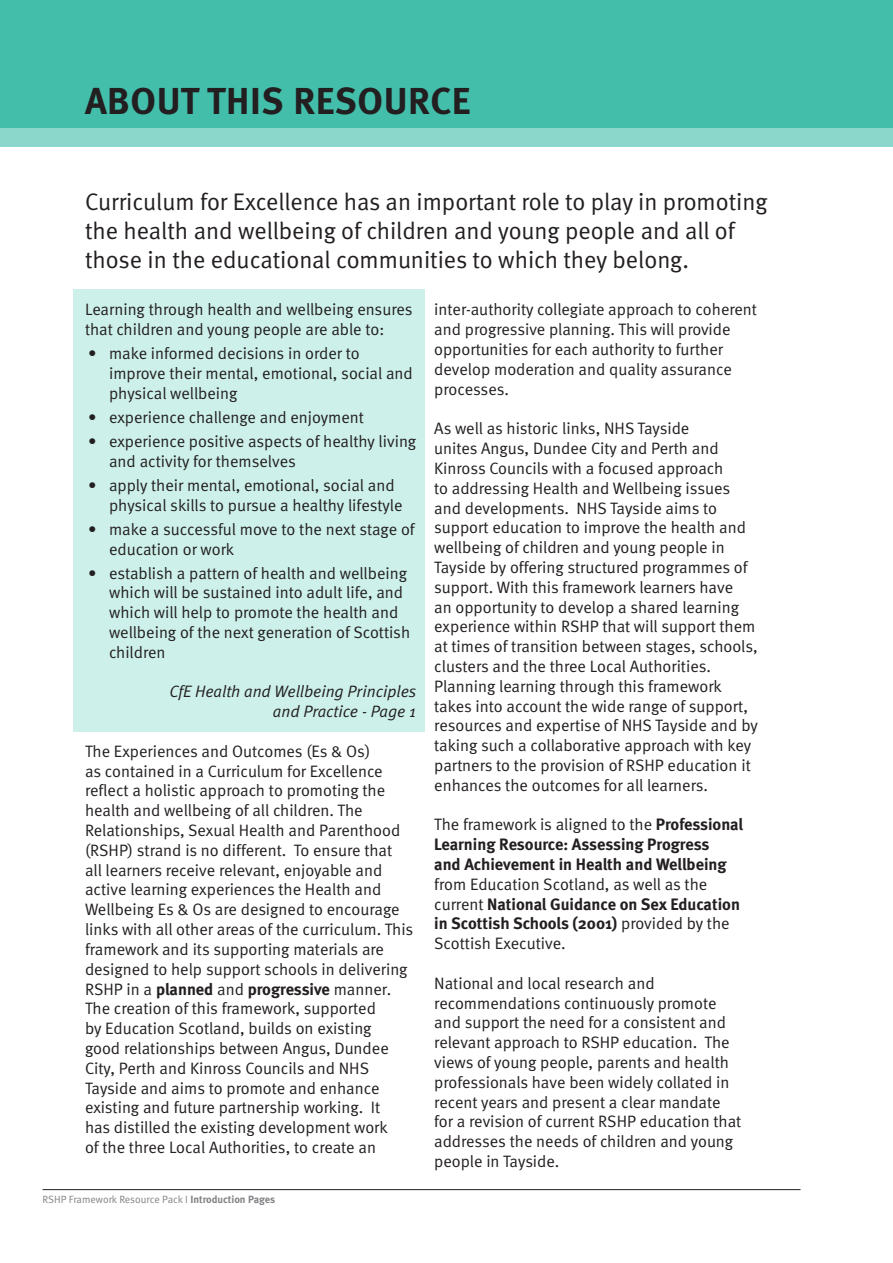
<style>
.page{position:relative;width:893px;height:1263px;background:#fff}
.page>*{position:absolute;margin:0;border:0;box-sizing:border-box;transform-origin:0 0}
.headers{font:37.5px "Meta Bold Caps";color:#231f20}
.body{font:24px/28.8px "Meta Normal";color:#231f20}
.body-2{font:16.5px/19.8px "Meta Normal";color:#231f20}
.body-3{font:700 16.5px/19.8px "Meta";color:#231f20}
.body-4{font:italic 16.5px/19.8px "Meta Normal";color:#231f20;text-align:right}
.t1{font:10.5px "Meta Normal";color:#808285}
.s1{font-family:"Meta";font-weight:700}
.s2{font-family:"Meta Normal";font-weight:400}
</style>
<div class="page">
<hr style="left:43px;top:1189px;width:757px;height:1px;background:#231f20">
<div style="left:73px;top:289px;width:351px;height:442px;background:#cdf1ea"></div>
<div style="left:0;top:0;width:893px;height:147px;background:#42beaa"></div>
<div style="left:0;top:128px;width:893px;height:19px;background:#8cd7cb"></div>
<p class="headers" style="left:85px;top:79px;width:387px">ABOUT THIS RESOURCE</p>
<p class="body" style="left:85px;top:187px;width:684px">Curriculum for Excellence has an important role to play in promoting the health and wellbeing of children and young people and all of those in the educational communities to which they belong.</p>
<p class="body-2" style="left:85px;top:300px;width:329px">Learning through health and wellbeing ensures that children and young people are able to:</p>
<p class="body-2" style="left:109px;top:343px;width:305px;text-indent:-21px">• make informed decisions in order to improve their mental, emotional, social and physical wellbeing</p>
<p class="body-2" style="left:88px;top:407px;width:277px">• experience challenge and enjoyment</p>
<p class="body-2" style="left:109px;top:431px;width:309px;text-indent:-21px">• experience positive aspects of healthy living and activity for themselves</p>
<p class="body-2" style="left:109px;top:475px;width:295px;text-indent:-21px">• apply their mental, emotional, social and physical skills to pursue a healthy lifestyle</p>
<p class="body-2" style="left:109px;top:519px;width:307px;text-indent:-21px">• make a successful move to the next stage of education or work</p>
<p class="body-2" style="left:109px;top:563px;width:303px;text-indent:-21px">• establish a pattern of health and wellbeing which will be sustained into adult life, and which will help to promote the health and wellbeing of the next generation of Scottish children</p>
<p class="body-4" style="left:169px;top:682px;width:248px">CfE Health and Wellbeing Principles and Practice - Page 1</p>
<p class="body-2" style="left:85px;top:741px;width:330px">The Experiences and Outcomes (Es &amp; Os)<br>as contained in a Curriculum for Excellence reflect a holistic approach to promoting the health and wellbeing of all children. The Relationships, Sexual Health and Parenthood (RSHP) strand is no different. To ensure that<br>all learners receive relevant, enjoyable and active learning experiences the Health and Wellbeing Es &amp; Os are designed to encourage links with all other areas of the curriculum. This framework and its supporting materials are designed to help support schools in delivering RSHP in a <span class="s1">planned</span> and <span class="s1">progressive</span> manner.</p>
<p class="body-2" style="left:85px;top:998px;width:305px">The creation of this framework, supported by Education Scotland, builds on existing good relationships between Angus, Dundee City, Perth and Kinross Councils and NHS Tayside and aims to promote and enhance existing and future partnership working. It has distilled the existing development work of the three Local Authorities, to create an</p>
<p class="t1" style="left:43px;top:1193px;width:234px">RSHP Framework Resource Pack I <span class="s1">Introduction Pages</span></p>
<p class="body-2" style="left:434px;top:300px;width:324px">inter-authority collegiate approach to coherent and progressive planning. This will provide opportunities for each authority to further develop moderation and quality assurance processes.</p>
<p class="body-2" style="left:434px;top:418px;width:325px">As well as historic links, NHS Tayside<br>unites Angus, Dundee City and Perth and Kinross Councils with a focused approach<br>to addressing Health and Wellbeing issues and developments. NHS Tayside aims to support education to improve the health and wellbeing of children and young people in Tayside by offering structured programmes of support. With this framework learners have<br>an opportunity to develop a shared learning experience within RSHP that will support them at times of transition between stages, schools, clusters and the three Local Authorities.<br>Planning learning through this framework takes into account the wide range of support, resources and expertise of NHS Tayside and by taking such a collaborative approach with key partners to the provision of RSHP education it enhances the outcomes for all learners.</p>
<p class="body-3" style="left:434px;top:814px;width:310px"><span class="s2">The framework is aligned to the</span> Professional Learning Resource: Assessing Progress<br>and Achievement in Health and Wellbeing <span class="s2">from Education Scotland, as well as the current</span> National Guidance on Sex Education in Scottish Schools (2001) <span class="s2">provided by the Scottish Executive.</span></p>
<p class="body-2" style="left:434px;top:973px;width:309px">National and local research and recommendations continuously promote and support the need for a consistent and relevant approach to RSHP education. The views of young people, parents and health professionals have been widely collated in recent years and present a clear mandate for a revision of current RSHP education that addresses the needs of children and young people in Tayside.</p>
</div>
